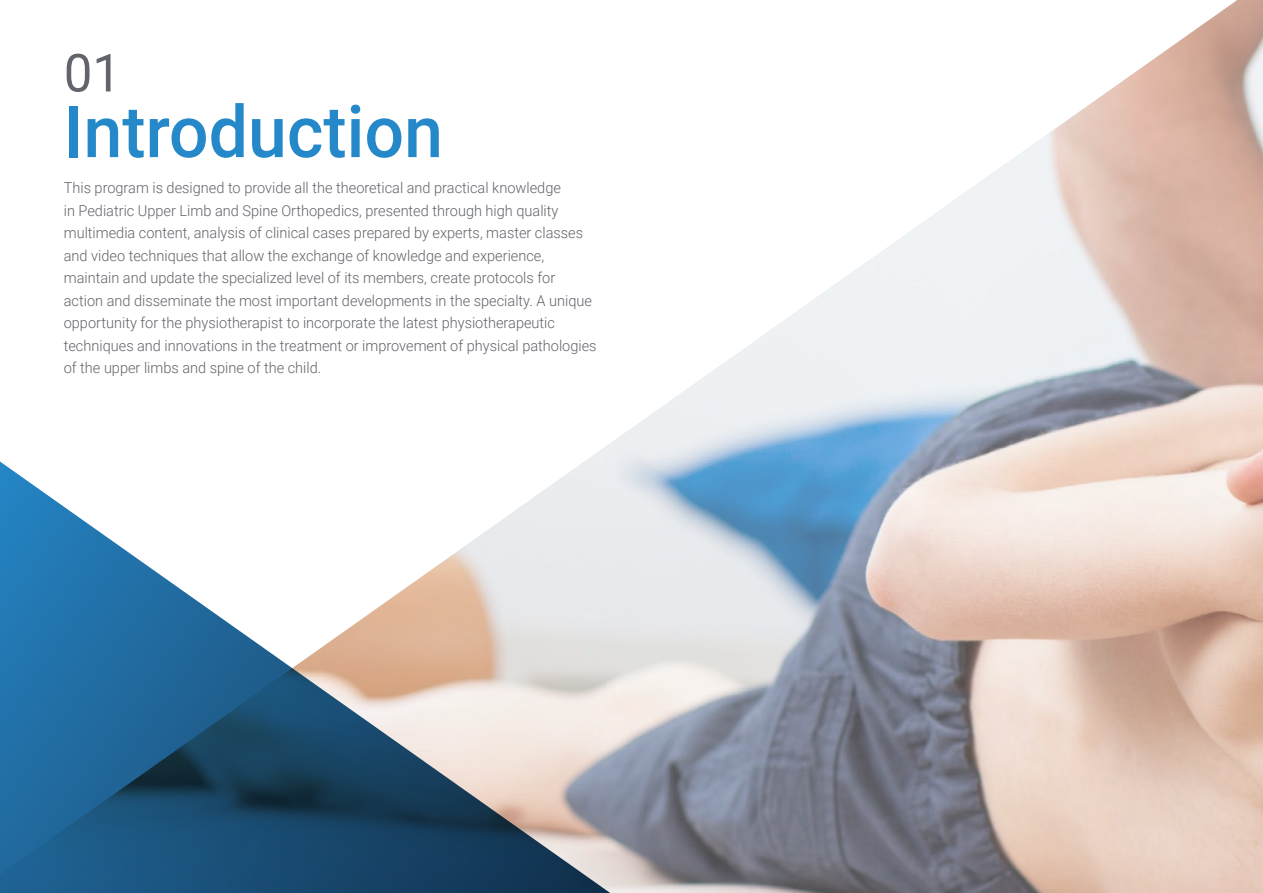
<style>
.page{position:relative;width:1263px;height:893px;background:#fff}
.page>*{position:absolute;margin:0;border:0;box-sizing:border-box;transform-origin:0 0}
.t1{font:500 72px "Roboto";color:#2488c9}
.t2{font:52.5px "Roboto";color:#61646a}
.t3{font:300 15px/22.5px "Roboto";color:#61646a}
</style>
<div class="page">
<img style="left:607px;top:0;width:656px;height:893px">
<svg style="left:0;top:446px;width:640px;height:447px"></svg>
<h2 class="t2" style="left:64px;top:36px;width:59px">01</h2>
<h1 class="t1" style="left:64px;top:81px;width:381px">Introduction</h1>
<p class="t3" style="left:64px;top:176px;width:534px">This program is designed to provide all the theoretical and practical knowledge<br>in Pediatric Upper Limb and Spine Orthopedics, presented through high quality multimedia content, analysis of clinical cases prepared by experts, master classes and video techniques that allow the exchange of knowledge and experience, maintain and update the specialized level of its members, create protocols for action and disseminate the most important developments in the specialty. A unique opportunity for the physiotherapist to incorporate the latest physiotherapeutic techniques and innovations in the treatment or improvement of physical pathologies of the upper limbs and spine of the child.</p>
</div>
